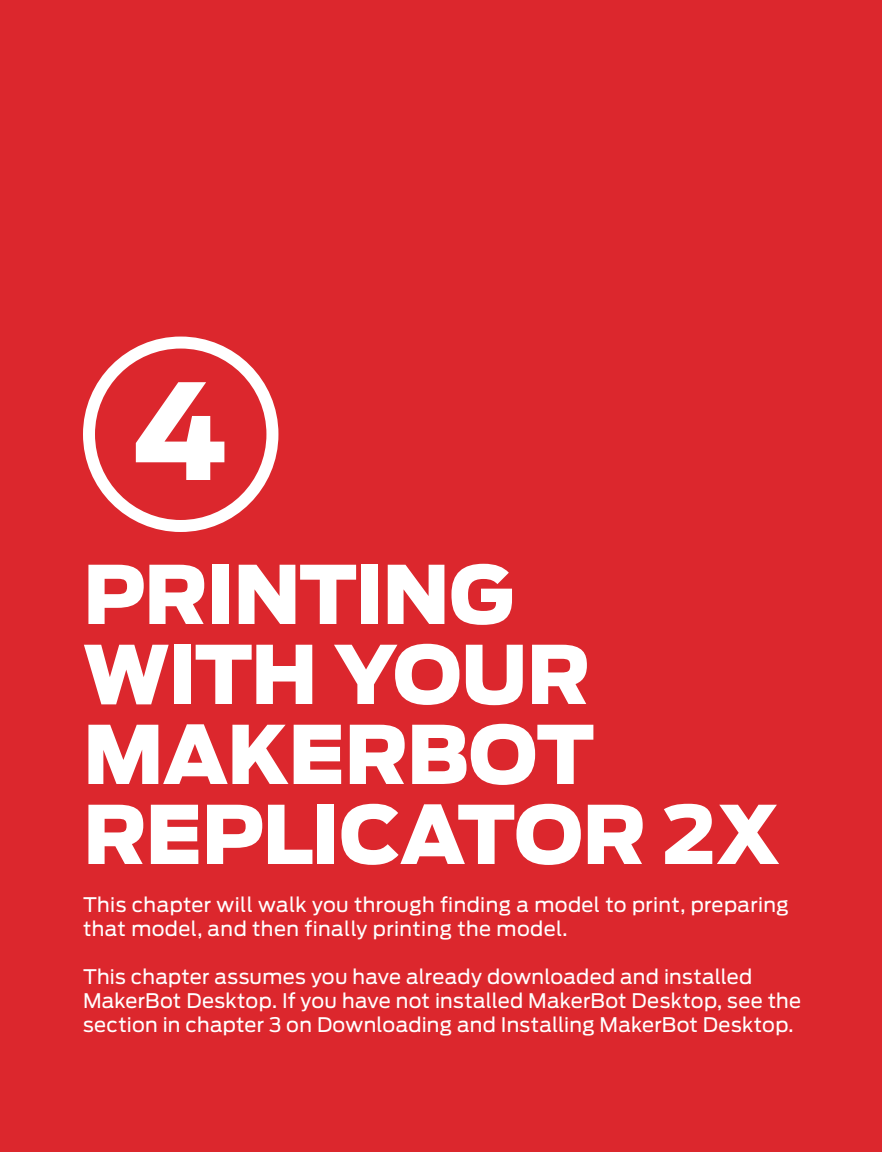
<style>
.page{position:relative;width:882px;height:1152px;background:#dc272d}
.page>*{position:absolute;margin:0;border:0;box-sizing:border-box;transform-origin:0 0}
.t1{font:900 132px "Antenna";color:#fff}
.CHAPTER_TITLE{font:900 80px/80px "Antenna";letter-spacing:-.02em;color:#fff}
.CHAPTER_INTRO{font:20px/24px "Antenna";letter-spacing:.015em;color:#fff}
</style>
<div class="page">
<div style="left:83px;top:337px;width:195px;height:195px;border:12px solid #fff;border-radius:50%"></div>
<p class="t1" style="left:133px;top:349px;width:96px">4</p>
<p class="CHAPTER_TITLE" style="left:83px;top:555px;width:699px">PRINTING<br>WITH YOUR<br>MAKERBOT<br>REPLICATOR 2X</p>
<p class="CHAPTER_INTRO" style="left:83px;top:893px;width:707px">This chapter will walk you through finding a model to print, preparing that model, and then finally printing the model.</p>
<p class="CHAPTER_INTRO" style="left:83px;top:965px;width:720px">This chapter assumes you have already downloaded and installed<br>MakerBot Desktop. If you have not installed MakerBot Desktop, see the section in chapter 3 on Downloading and Installing MakerBot Desktop.</p>
</div>
